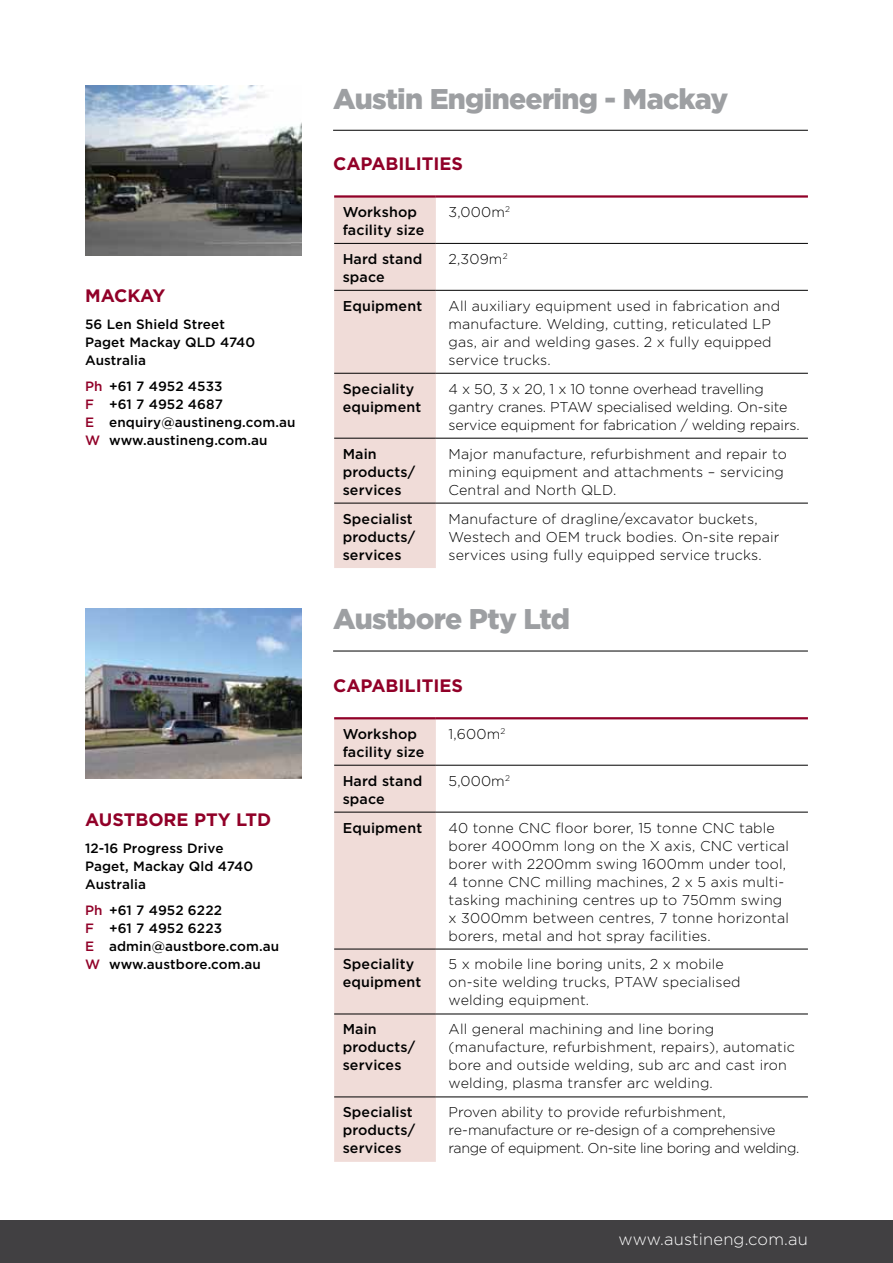
<style>
.page{position:relative;width:893px;height:1263px;background:#fff}
.page>*{position:absolute;margin:0;border:0;box-sizing:border-box;transform-origin:0 0}
.t1{font:900 28.5px "Gotham";letter-spacing:-.025em;color:#9d9fa2}
.t2{font:700 18px "Gotham";color:#910028}
.t3{font:300 16.5px "Gotham";letter-spacing:.01em;color:#fff}
.t4{font:300 14.25px/18px "Gotham";letter-spacing:.01em;color:#000}
.t5{font:500 14.25px/18px "Gotham";letter-spacing:.01em;color:#000}
.t6{font:300 14.25px/18px "Gotham";letter-spacing:-.01em;color:#000}
.t7{font:300 14.25px/18px "Gotham";letter-spacing:-.02em;color:#000}
.t8{font:500 13.5px/18px "Gotham";letter-spacing:.01em;color:#000}
.s1{color:#910028}
</style>
<div class="page">
<hr style="left:333px;top:130px;width:475px;height:1px;background:#000">
<div style="left:334px;top:198px;width:102px;height:370px;background:#f0dcd8"></div>
<hr style="left:334px;top:243px;width:102px;height:1px;background:#000">
<hr style="left:436px;top:243px;width:372px;height:1px;background:#000">
<hr style="left:334px;top:290px;width:102px;height:1px;background:#000">
<hr style="left:436px;top:290px;width:372px;height:1px;background:#000">
<hr style="left:334px;top:373px;width:102px;height:1px;background:#000">
<hr style="left:436px;top:373px;width:372px;height:1px;background:#000">
<hr style="left:334px;top:438px;width:102px;height:1px;background:#000">
<hr style="left:436px;top:438px;width:372px;height:1px;background:#000">
<hr style="left:334px;top:503px;width:102px;height:1px;background:#000">
<hr style="left:436px;top:503px;width:372px;height:1px;background:#000">
<hr style="left:334px;top:195px;width:102px;height:3px;background:#910028">
<hr style="left:436px;top:195px;width:372px;height:3px;background:#910028">
<hr style="left:333px;top:651px;width:475px;height:1px;background:#000">
<div style="left:334px;top:719px;width:102px;height:443px;background:#f0dcd8"></div>
<hr style="left:334px;top:765px;width:102px;height:1px;background:#000">
<hr style="left:436px;top:765px;width:372px;height:1px;background:#000">
<hr style="left:334px;top:812px;width:102px;height:1px;background:#000">
<hr style="left:436px;top:812px;width:372px;height:1px;background:#000">
<hr style="left:334px;top:949px;width:102px;height:1px;background:#000">
<hr style="left:436px;top:949px;width:372px;height:1px;background:#000">
<hr style="left:334px;top:1013px;width:102px;height:1px;background:#000">
<hr style="left:436px;top:1013px;width:372px;height:1px;background:#000">
<hr style="left:334px;top:1096px;width:102px;height:1px;background:#000">
<hr style="left:436px;top:1096px;width:372px;height:1px;background:#000">
<hr style="left:334px;top:717px;width:102px;height:2px;background:#910028">
<hr style="left:436px;top:717px;width:372px;height:2px;background:#910028">
<img style="left:85px;top:85px;width:217px;height:170px">
<img style="left:85px;top:609px;width:217px;height:170px">
<div style="left:0;top:1220px;width:893px;height:43px;background:#414042"></div>
<p class="t2" style="left:85px;top:285px;width:81px">MACKAY</p>
<p class="t8" style="left:85px;top:315px;width:172px">56 Len Shield Street<br>Paget Mackay QLD 4740<br>Australia</p>
<p class="t8" style="left:85px;top:377px;width:139px;text-align:justify"><span class="s1">Ph</span> +61 7 4952 4533<br><span class="s1">F</span> +61 7 4952 4687<br><span class="s1">E</span></p>
<p class="t8" style="left:85px;top:413px;width:212px;text-indent:24px">enquiry@austineng.com.au<br><span class="s1">W</span> www.austineng.com.au</p>
<p class="t2" style="left:85px;top:809px;width:188px">AUSTBORE PTY LTD</p>
<p class="t8" style="left:85px;top:838px;width:170px">12-16 Progress Drive<br>Paget, Mackay Qld 4740<br>Australia</p>
<p class="t8" style="left:85px;top:901px;width:139px;text-align:justify"><span class="s1">Ph</span> +61 7 4952 6222<br><span class="s1">F</span> +61 7 4952 6223<br><span class="s1">E</span></p>
<p class="t8" style="left:85px;top:937px;width:196px;text-indent:24px">admin@austbore.com.au<br><span class="s1">W</span> www.austbore.com.au</p>
<h1 class="t1" style="left:333px;top:82px;width:397px">Austin Engineering - Mackay</h1>
<p class="t2" style="left:333px;top:153px;width:75px">CAPABILITI</p>
<p class="t2" style="left:440px;top:153px;width:24px">ES</p>
<p class="t5" style="left:343px;top:202px;width:83px">Workshop facility size</p>
<p class="t4" style="left:449px;top:203px;width:63px">3,000m<sup>2</sup></p>
<p class="t5" style="left:343px;top:249px;width:81px">Hard stand space</p>
<p class="t4" style="left:449px;top:250px;width:60px">2,309m<sup>2</sup></p>
<p class="t5" style="left:343px;top:296px;width:81px">Equipment</p>
<p class="t4" style="left:449px;top:296px;width:333px">All auxiliary equipment used in fabrication and manufacture. Welding, cutting, reticulated LP gas, air and welding gases. 2 x fully equipped service trucks.</p>
<p class="t5" style="left:343px;top:379px;width:80px">Speciality equipment</p>
<p class="t6" style="left:449px;top:379px;width:353px">4 x 50, 3 x 20, 1 x 10 tonne overhead travelling gantry cranes. PTAW specialised welding. On-site service equipment for fabrication / welding repairs.</p>
<p class="t5" style="left:343px;top:444px;width:74px">Main products/ services</p>
<p class="t4" style="left:449px;top:444px;width:340px">Major manufacture, refurbishment and repair to mining equipment and attachments – servicing<br>Central and North QLD.</p>
<p class="t5" style="left:343px;top:509px;width:74px">Specialist products/ services</p>
<p class="t4" style="left:449px;top:509px;width:332px">Manufacture of dragline/excavator buckets,<br>Westech and OEM truck bodies. On-site repair services using fully equipped service trucks.</p>
<h1 class="t1" style="left:333px;top:603px;width:238px">Austbore Pty Ltd</h1>
<p class="t2" style="left:333px;top:675px;width:75px">CAPABILITI</p>
<p class="t2" style="left:440px;top:675px;width:24px">ES</p>
<p class="t5" style="left:343px;top:724px;width:83px">Workshop facility size</p>
<p class="t4" style="left:449px;top:724px;width:58px">1,600m<sup>2</sup></p>
<p class="t5" style="left:343px;top:771px;width:81px">Hard stand space</p>
<p class="t4" style="left:449px;top:771px;width:63px">5,000m<sup>2</sup></p>
<p class="t5" style="left:343px;top:818px;width:81px">Equipment</p>
<p class="t4" style="left:449px;top:818px;width:342px">40 tonne CNC floor borer, 15 tonne CNC table borer 4000mm long on the X axis, CNC vertical borer with 2200mm swing 1600mm under tool, 4 tonne CNC milling machines, 2 x 5 axis multi&shy;tasking machining centres up to 750mm swing x 3000mm between centres, 7 tonne horizontal borers, metal and hot spray facilities.</p>
<p class="t5" style="left:343px;top:955px;width:80px">Speciality equipment</p>
<p class="t4" style="left:449px;top:955px;width:293px">5 x mobile line boring units, 2 x mobile on-site welding trucks, PTAW specialised welding equipment.</p>
<p class="t5" style="left:343px;top:1020px;width:74px">Main products/ services</p>
<p class="t4" style="left:449px;top:1020px;width:348px">All general machining and line boring (manufacture, refurbishment, repairs), automatic bore and outside welding, sub arc and cast iron welding, plasma transfer arc welding.</p>
<p class="t5" style="left:343px;top:1103px;width:74px">Specialist products/ services</p>
<p class="t7" style="left:449px;top:1103px;width:352px">Proven ability to provide refurbishment, re-manufacture or re-design of a comprehensive range of equipment. On-site line boring and welding.</p>
<p class="t3" style="left:618px;top:1230px;width:191px">www.austineng.com.au</p>
</div>
